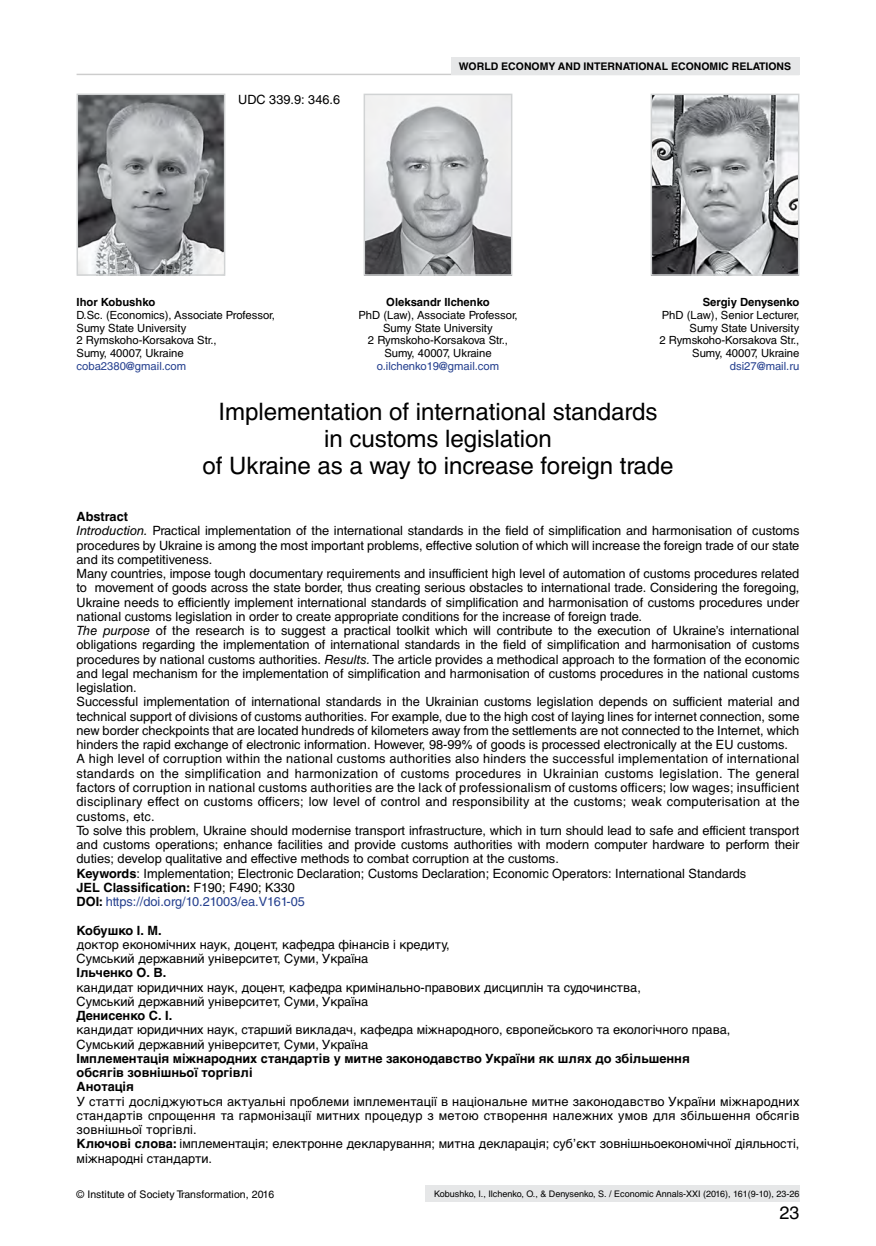
<style>
.page{position:relative;width:876px;height:1246px;background:#fff}
.page>*{position:absolute;margin:0;border:0;box-sizing:border-box;transform-origin:0 0}
.t1{font:24px/27px "Helvetica C";color:#000;text-align:center}
.t2{font:18px "Helvetica C";color:#000}
.t3{font:12.75px/14.2px "Helvetica C";color:#000}
.t4{font:700 12.75px/14.2px "Helvetica C";color:#000}
.t5{font:11.25px/12.8px "Helvetica C";color:#000}
.t6{font:11.25px "Helvetica C";color:#25408f}
.t7{font:700 11.25px "Helvetica C";color:#000}
.t8{font:700 10.5px "Helvetica C";color:#000}
.t9{font:10.5px "Helvetica C";letter-spacing:.01em;color:#000}
.t10{font:9px "Helvetica C";color:#000}
.s1{font-weight:700}
.s2{font-style:italic}
.s3{color:#25408f}
</style>
<div class="page">
<hr style="left:77px;top:74px;width:722px;height:1px;background:#000">
<div style="left:451px;top:57px;width:348px;height:17px;background:#e6e7e8"></div>
<div style="left:425px;top:1185px;width:374px;height:17px;background:#e6e7e8"></div>
<img style="left:654px;top:97px;width:142px;height:176px">
<div style="left:651px;top:94px;width:148px;height:182px;border:2px solid #d1d3d4"></div>
<img style="left:367px;top:97px;width:142px;height:176px">
<div style="left:364px;top:94px;width:148px;height:182px;border:2px solid #d1d3d4"></div>
<img style="left:80px;top:97px;width:142px;height:176px">
<div style="left:77px;top:94px;width:148px;height:182px;border:2px solid #d1d3d4"></div>
<p class="t3" style="left:238px;top:92px;width:104px">UDC 339.9: 346.6</p>
<p class="t8" style="left:459px;top:60px;width:334px">WORLD ECONOMY AND INTERNATIONAL ECONOMIC RELATIONS</p>
<p class="t7" style="left:77px;top:296px;width:80px">Ihor Kobushko</p>
<p class="t5" style="left:77px;top:309px;width:200px">D.Sc. (Economics), Associate Professor,<br>Sumy State University<br>2 Rymskoho-Korsakova Str.,<br>Sumy, 40007, Ukraine</p>
<p class="t6" style="left:77px;top:360px;width:111px">coba2380@gmail.com</p>
<p class="t7" style="left:386px;top:296px;width:105px">Oleksandr Ilchenko</p>
<p class="t5" style="left:358px;top:309px;width:161px;text-align:center">PhD (Law), Associate Professor,<br>Sumy State University<br>2 Rymskoho-Korsakova Str.,<br>Sumy, 40007, Ukraine</p>
<p class="t6" style="left:377px;top:360px;width:124px">o.ilchenko19@gmail.com</p>
<p class="t7" style="left:703px;top:296px;width:98px">Sergiy Denysenko</p>
<p class="t5" style="left:659px;top:309px;width:142px;text-align:right">PhD (Law), Senior Lecturer,<br>Sumy State University<br>2 Rymskoho-Korsakova Str.,<br>Sumy, 40007, Ukraine</p>
<p class="t6" style="left:730px;top:360px;width:71px">dsi27@mail.ru</p>
<h1 class="t1" style="left:202px;top:398px;width:473px">Implementation of international standards<br>in customs legislation<br>of Ukraine as a way to increase foreign trade</h1>
<p class="t3" style="left:77px;top:510px;width:724px"><span class="s1">Abstract<br></span><span class="s2">Introduction.</span> Practical implementation of the international standards in the field of simplification and harmonisation of customs procedures by Ukraine is among the most important problems, effective solution of which will increase the foreign trade of our state and its competitiveness.<br>Many countries, impose tough documentary requirements and insufficient high level of automation of customs procedures related to movement of goods across the state border, thus creating serious obstacles to international trade. Considering the foregoing, Ukraine needs to efficiently implement international standards of simplification and harmonisation of customs procedures under national customs legislation in order to create appropriate conditions for the increase of foreign trade.<br><span class="s2">The purpose</span> of the research is to suggest a practical toolkit which will contribute to the execution of Ukraine’s international obligations regarding the implementation of international standards in the field of simplification and harmonisation of customs procedures by national customs authorities. <span class="s2">Results.</span> The article provides a methodical approach to the formation of the economic and legal mechanism for the implementation of simplification and harmonisation of customs procedures in the national customs legislation.<br>Successful implementation of international standards in the Ukrainian customs legislation depends on sufficient material and technical support of divisions of customs authorities. For example, due to the high cost of laying lines for internet connection, some new border checkpoints that are located hundreds of kilometers away from the settlements are not connected to the Internet, which hinders the rapid exchange of electronic information. However, 98-99% of goods is processed electronically at the EU customs.<br>A high level of corruption within the national customs authorities also hinders the successful implementation of international standards on the simplification and harmonization of customs procedures in Ukrainian customs legislation. The general factors of corruption in national customs authorities are the lack of professionalism of customs officers; low wages; insufficient disciplinary effect on customs officers; low level of control and responsibility at the customs; weak computerisation at the customs, etc.<br>To solve this problem, Ukraine should modernise transport infrastructure, which in turn should lead to safe and efficient transport and customs operations; enhance facilities and provide customs authorities with modern computer hardware to perform their duties; develop qualitative and effective methods to combat corruption at the customs.<br><span class="s1">Keywords</span>: Implementation; Electronic Declaration; Customs Declaration; Economic Operators: International Standards<br><span class="s1">JEL Classіfіcatіon:</span> F190; F490; K330<br><span class="s1">DOI:</span> <span class="s3">https://doi.org/10.21003/ea.V161-05</span></p>
<p class="t4" style="left:77px;top:923px;width:87px">Кобушко І. М.</p>
<p class="t3" style="left:77px;top:937px;width:375px">доктор економічних наук, доцент, кафедра фінансів і кредиту,<br>Сумський державний університет, Суми, Україна</p>
<p class="t4" style="left:77px;top:966px;width:91px">Ільченко О. В.</p>
<p class="t3" style="left:77px;top:980px;width:566px">кандидат юридичних наук, доцент, кафедра кримінально-правових дисциплін та судочинства,<br>Сумський державний університет, Суми, Україна</p>
<p class="t4" style="left:77px;top:1008px;width:97px">Денисенко С. І.</p>
<p class="t3" style="left:77px;top:1023px;width:655px">кандидат юридичних наук, старший викладач, кафедра міжнародного, європейського та екологічного права,<br>Сумський державний університет, Суми, Україна</p>
<p class="t4" style="left:77px;top:1051px;width:615px">Імплементація міжнародних стандартів у митне законодавство України як шлях до збільшення обсягів зовнішньої торгівлі<br>Анотація</p>
<p class="t3" style="left:77px;top:1094px;width:724px">У статті досліджуються актуальні проблеми імплементації в національне митне законодавство України міжнародних стандартів спрощення та гармонізації митних процедур з метою створення належних умов для збільшення обсягів зовнішньої торгівлі.<br><span class="s1">Ключові слова:</span> імплементація; електронне декларування; митна декларація; суб’єкт зовнішньоекономічної діяльності, міжнародні стандарти.</p>
<p class="t9" style="left:77px;top:1188px;width:199px">© Institute of Society Transformation, 2016</p>
<p class="t10" style="left:434px;top:1189px;width:367px">Kobushko, I., Ilchenko, O., &amp; Denysenko, S. / Economic Annals-XXI (2016), 161(9-10), 23-26</p>
<h2 class="t2" style="left:779px;top:1203px;width:22px">23</h2>
</div>
